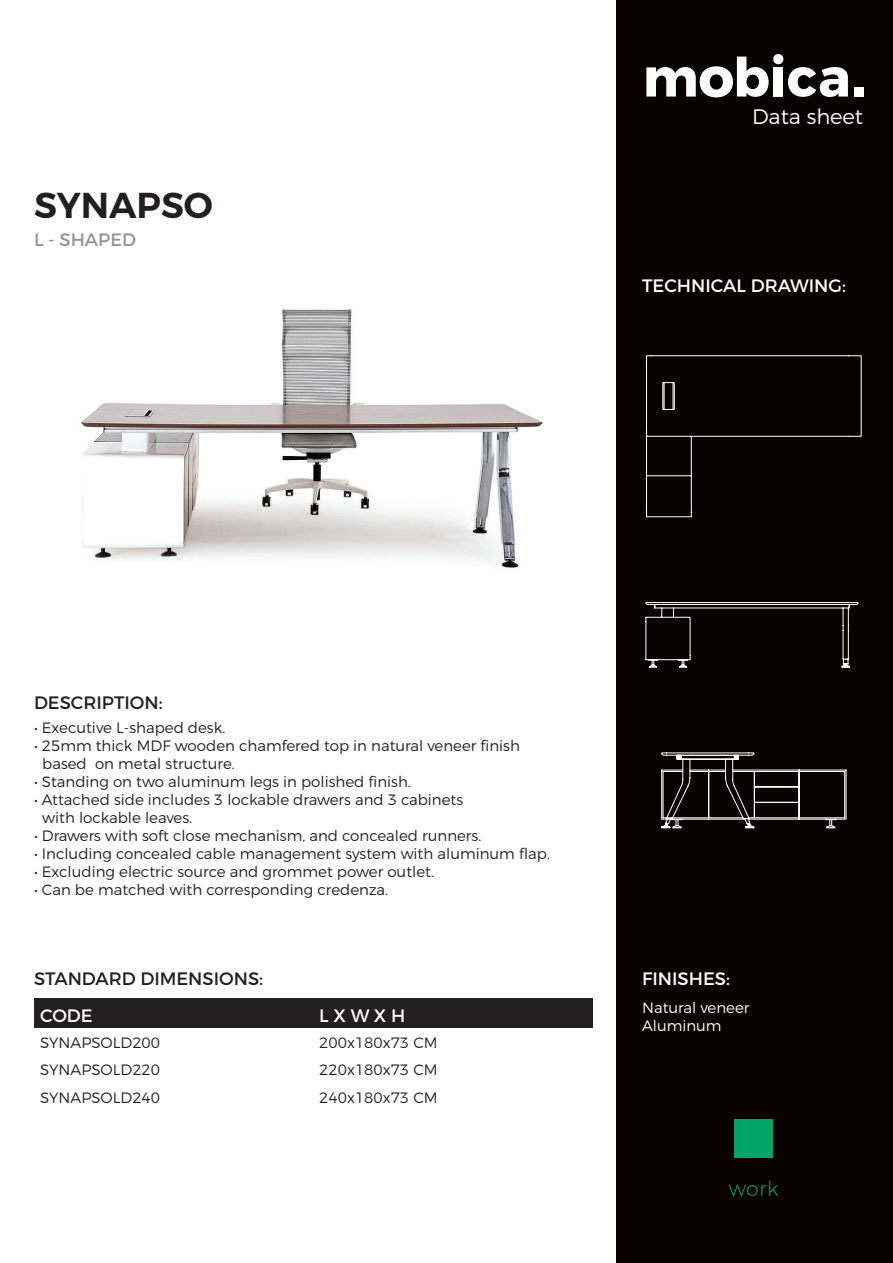
<style>
.page{position:relative;width:893px;height:1263px;background:#fff}
.page>*{position:absolute;margin:0;border:0;box-sizing:border-box;transform-origin:0 0}
.t1{font:600 36px "Montserrat";color:#231f20}
.t2{font:300 21px "Montserrat";color:#fff}
.t3{font:18px "Montserrat";color:#fff}
.t4{font:18px "Montserrat";color:#231f20}
.t5{font:18px "Montserrat";color:#939598}
.t6{font:300 15px/18px "Montserrat";color:#231f20}
.t7{font:300 15px/18px "Montserrat";color:#fff}
</style>
<div class="page">
<div style="left:616px;top:0;width:277px;height:1263px;background:#080302"></div>
<div style="left:773px;top:67px;width:10px;height:30px;background:#fff"></div>
<div style="left:773px;top:54px;width:10px;height:10px;background:#fff;border-radius:50%"></div>
<svg style="left:788px;top:67px;width:60px;height:30px"></svg>
<div style="left:854px;top:87px;width:9px;height:10px;background:#fff"></div>
<svg style="left:646px;top:57px;width:123px;height:40px"></svg>
<div style="left:734px;top:1119px;width:39px;height:39px;background:#00a668"></div>
<svg style="left:729px;top:1180px;width:49px;height:16px"></svg>
<div style="left:34px;top:998px;width:279px;height:30px;background:#231f20"></div>
<div style="left:313px;top:998px;width:279px;height:30px;background:#231f20"></div>
<img style="left:81px;top:309px;width:462px;height:260px">
<svg style="left:661px;top:752px;width:186px;height:76px"></svg>
<svg style="left:645px;top:602px;width:214px;height:66px"></svg>
<svg style="left:646px;top:355px;width:216px;height:162px"></svg>
<h1 class="t1" style="left:34px;top:183px;width:180px">SYNAPSO</h1>
<p class="t5" style="left:34px;top:229px;width:104px">L - SHAPED</p>
<h2 class="t2" style="left:752px;top:103px;width:113px">Data sheet</h2>
<p class="t3" style="left:642px;top:275px;width:205px">TECHNICAL DRAWING:</p>
<p class="t4" style="left:34px;top:691px;width:130px">DESCRIPTION:</p>
<p class="t6" style="left:34px;top:718px;width:193px">• Executive L-shaped desk.</p>
<p class="t6" style="left:42px;top:736px;width:479px;text-indent:-8px">• 25mm thick MDF wooden chamfered top in natural veneer finish based on metal structure.</p>
<p class="t6" style="left:34px;top:772px;width:378px">• Standing on two aluminum legs in polished finish.</p>
<p class="t6" style="left:42px;top:790px;width:422px;text-indent:-8px">• Attached side includes 3 lockable drawers and 3 cabinets with lockable leaves.</p>
<p class="t6" style="left:34px;top:826px;width:449px">• Drawers with soft close mechanism, and concealed runners.</p>
<p class="t6" style="left:34px;top:844px;width:517px">• Including concealed cable management system with aluminum flap.</p>
<p class="t6" style="left:34px;top:862px;width:401px">• Excluding electric source and grommet power outlet.</p>
<p class="t6" style="left:34px;top:880px;width:356px">• Can be matched with corresponding credenza.</p>
<p class="t4" style="left:34px;top:968px;width:231px">STANDARD DIMENSIONS:</p>
<p class="t3" style="left:642px;top:968px;width:89px">FINISHES:</p>
<p class="t3" style="left:40px;top:1004px;width:54px">CODE</p>
<p class="t3" style="left:319px;top:1004px;width:87px">L X W X H</p>
<p class="t6" style="left:40px;top:1034px;width:121px">SYNAPSOLD200</p>
<p class="t6" style="left:319px;top:1034px;width:120px">200x180x73 CM</p>
<p class="t6" style="left:40px;top:1060px;width:121px">SYNAPSOLD220</p>
<p class="t6" style="left:319px;top:1060px;width:120px">220x180x73 CM</p>
<p class="t6" style="left:40px;top:1088px;width:121px">SYNAPSOLD240</p>
<p class="t6" style="left:319px;top:1088px;width:120px">240x180x73 CM</p>
<p class="t7" style="left:642px;top:998px;width:109px">Natural veneer<br>Aluminum</p>
</div>
